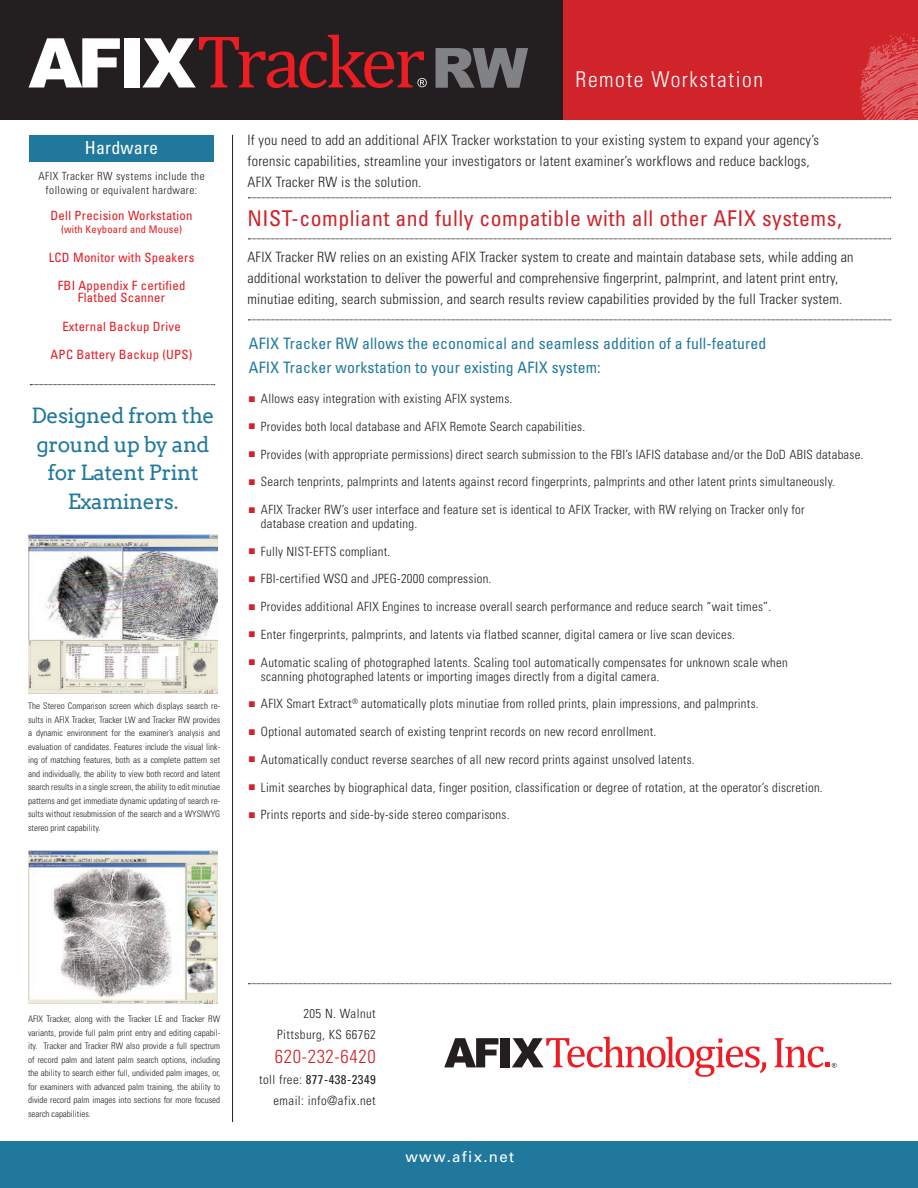
<style>
.page{position:relative;width:918px;height:1188px;background:#fff}
.page>*{position:absolute;margin:0;border:0;box-sizing:border-box;transform-origin:0 0}
.t1{font:condensed 21.75px "Univers";letter-spacing:.025em;color:#d1232a}
.t2{font:300 condensed 21.75px "Univers";letter-spacing:.07em;color:#fff}
.t3{font:21px/28.5px "Arvo";letter-spacing:-.02em;color:#20799c;text-align:center}
.t4{font:300 condensed 18.75px "Univers";letter-spacing:.035em;color:#d1232a}
.t5{font:condensed 18px "Univers";letter-spacing:.01em;color:#fff}
.t6{font:condensed 15.75px/24px "Univers";letter-spacing:.01em;color:#20799c}
.t7{font:15px "Univers";letter-spacing:.09em;color:#fff}
.t8{font:300 condensed 14.25px/21px "Univers";letter-spacing:.015em;color:#231f20}
.t9{font:300 condensed 12.75px/13.8px "Univers";letter-spacing:.02em;color:#231f20}
.t10{font:condensed 12.75px/12px "Univers";letter-spacing:.02em;color:#e21a21;text-align:center}
.t11{font:300 condensed 11.25px "Univers";letter-spacing:.04em;color:#231f20}
.t12{font:condensed 10.5px "Univers";letter-spacing:.02em;color:#e21a21}
.t13{font:300 condensed 9px/13.5px "Univers";color:#231f20;text-align:justify}
.s1{color:#d1232a}
.s2{font-weight:400}
</style>
<div class="page">
<div style="left:30px;top:135px;width:184px;height:27px;background:#20799c"></div>
<div style="left:0;top:0;width:918px;height:120px;background:#d1232a"></div>
<div style="left:0;top:0;width:563px;height:120px;background:#231f20"></div>
<hr style="left:232px;top:135px;width:1px;height:987px;background:#231f20">
<svg style="left:248px;top:198px;width:643px;height:1px"></svg>
<svg style="left:248px;top:239px;width:643px;height:1px"></svg>
<svg style="left:248px;top:320px;width:643px;height:1px"></svg>
<svg style="left:248px;top:983px;width:643px;height:1px"></svg>
<svg style="left:30px;top:384px;width:185px;height:1px"></svg>
<img style="left:28px;top:535px;width:190px;height:158px">
<img style="left:28px;top:851px;width:190px;height:152px">
<div style="left:0;top:1141px;width:918px;height:47px;background:#20799c"></div>
<svg style="left:860px;top:33px;width:58px;height:87px"></svg>
<svg style="left:444px;top:1038px;width:54px;height:29px"></svg>
<div style="left:501px;top:1038px;width:9px;height:29px;background:#231f20"></div>
<svg style="left:512px;top:1037px;width:254px;height:40px"></svg>
<svg style="left:775px;top:1038px;width:62px;height:30px"></svg>
<svg style="left:29px;top:38px;width:91px;height:50px"></svg>
<div style="left:124px;top:38px;width:15px;height:50px;background:#fff"></div>
<svg style="left:142px;top:35px;width:285px;height:53px"></svg>
<svg style="left:436px;top:48px;width:92px;height:40px"></svg>
<p class="t5" style="left:85px;top:137px;width:75px">Hardware</p>
<p class="t11" style="left:38px;top:169px;width:168px">AFIX Tracker RW systems include the</p>
<p class="t11" style="left:46px;top:183px;width:153px">following or equivalent hardware:</p>
<p class="t10" style="left:51px;top:209px;width:143px">Dell Precision Workstation</p>
<p class="t12" style="left:61px;top:223px;width:123px">(with Keyboard and Mouse)</p>
<p class="t10" style="left:49px;top:251px;width:147px">LCD Monitor with Speakers</p>
<p class="t10" style="left:58px;top:279px;width:129px">FBI Appendix F certified<br>Flatbed Scanner</p>
<p class="t10" style="left:62px;top:320px;width:120px">External Backup Drive</p>
<p class="t10" style="left:51px;top:348px;width:143px">APC Battery Backup (UPS)</p>
<p class="t3" style="left:32px;top:402px;width:185px">Designed from the ground up by and for Latent Print<br>Examiners.</p>
<p class="t13" style="left:28px;top:699px;width:194px">The Stereo Comparison screen which displays search re&shy;sults in AFIX Tracker, Tracker LW and Tracker RW provides a dynamic environment for the examiner’s analysis and evaluation of candidates. Features include the visual link&shy;ing of matching features, both as a complete pattern set and individually, the ability to view both record and latent search results in a single screen, the ability to edit minutiae patterns and get immediate dynamic updating of search re&shy;sults without resubmission of the search and a WYSIWYG stereo print capability.</p>
<p class="t2" style="left:576px;top:66px;width:189px">Remote Workstation</p>
<p class="t8" style="left:247px;top:130px;width:573px">If you need to add an additional AFIX Tracker workstation to your existing system to expand your agency’s forensic capabilities, streamline your investigators or latent examiner’s workflows and reduce backlogs,<br>AFIX Tracker RW is the solution.</p>
<p class="t1" style="left:247px;top:205px;width:596px">NIST-compliant and fully compatible with all other AFIX systems,</p>
<p class="t8" style="left:247px;top:247px;width:608px">AFIX Tracker RW relies on an existing AFIX Tracker system to create and maintain database sets, while adding an additional workstation to deliver the powerful and comprehensive fingerprint, palmprint, and latent print entry, minutiae editing, search submission, and search results review capabilities provided by the full Tracker system.</p>
<p class="t6" style="left:249px;top:331px;width:519px">AFIX Tracker RW allows the economical and seamless addition of a full-featured<br>AFIX Tracker workstation to your existing AFIX system:</p>
<p class="t9" style="left:249px;top:392px;width:265px"><span class="s1">■</span> Allows easy integration with existing AFIX systems.</p>
<p class="t9" style="left:249px;top:419px;width:338px"><span class="s1">■</span> Provides both local database and AFIX Remote Search capabilities.</p>
<p class="t9" style="left:249px;top:447px;width:616px"><span class="s1">■</span> Provides (with appropriate permissions) direct search submission to the FBI’s IAFIS database and/or the DoD ABIS database.</p>
<p class="t9" style="left:249px;top:475px;width:588px"><span class="s1">■</span> Search tenprints, palmprints and latents against record fingerprints, palmprints and other latent prints simultaneously.</p>
<p class="t9" style="left:261px;top:503px;width:545px;text-indent:-12px"><span class="s1">■</span> AFIX Tracker RW’s user interface and feature set is identical to AFIX Tracker, with RW relying on Tracker only for database creation and updating.</p>
<p class="t9" style="left:249px;top:544px;width:143px"><span class="s1">■</span> Fully NIST-EFTS compliant.</p>
<p class="t9" style="left:249px;top:572px;width:244px"><span class="s1">■</span> FBI-certified WSQ and JPEG-2000 compression.</p>
<p class="t9" style="left:249px;top:600px;width:524px"><span class="s1">■</span> Provides additional AFIX Engines to increase overall search performance and reduce search “wait times”.</p>
<p class="t9" style="left:249px;top:627px;width:488px"><span class="s1">■</span> Enter fingerprints, palmprints, and latents via flatbed scanner, digital camera or live scan devices.</p>
<p class="t9" style="left:261px;top:655px;width:528px;text-indent:-12px"><span class="s1">■</span> Automatic scaling of photographed latents. Scaling tool automatically compensates for unknown scale when scanning photographed latents or importing images directly from a digital camera.</p>
<p class="t9" style="left:249px;top:697px;width:511px"><span class="s1">■</span> AFIX Smart Extract<sup>®</sup> automatically plots minutiae from rolled prints, plain impressions, and palmprints.</p>
<p class="t9" style="left:249px;top:725px;width:409px"><span class="s1">■</span> Optional automated search of existing tenprint records on new record enrollment.</p>
<p class="t9" style="left:249px;top:752px;width:447px"><span class="s1">■</span> Automatically conduct reverse searches of all new record prints against unsolved latents.</p>
<p class="t9" style="left:249px;top:780px;width:575px"><span class="s1">■</span> Limit searches by biographical data, finger position, classification or degree of rotation, at the operator’s discretion.</p>
<p class="t9" style="left:249px;top:808px;width:262px"><span class="s1">■</span> Prints reports and side-by-side stereo comparisons.</p>
<p class="t13" style="left:28px;top:1012px;width:194px">AFIX Tracker, along with the Tracker LE and Tracker RW variants, provide full palm print entry and editing capabil&shy;ity. Tracker and Tracker RW also provide a full spectrum of record palm and latent palm search options, including the ability to search either full, undivided palm images, or, for examiners with advanced palm training, the ability to divide record palm images into sections for more focused search capabilities.</p>
<p class="t9" style="left:303px;top:1007px;width:74px">205 N. Walnut</p>
<p class="t9" style="left:277px;top:1028px;width:100px">Pittsburg, KS 66762</p>
<p class="t4" style="left:275px;top:1045px;width:102px">620-232-6420</p>
<p class="t9" style="left:259px;top:1069px;width:118px;line-height:21px;text-align:right">toll free: <span class="s2">877-438-2349 </span>email: info@afix.net</p>
<p class="t7" style="left:405px;top:1148px;width:110px">www.afix.net</p>
</div>
